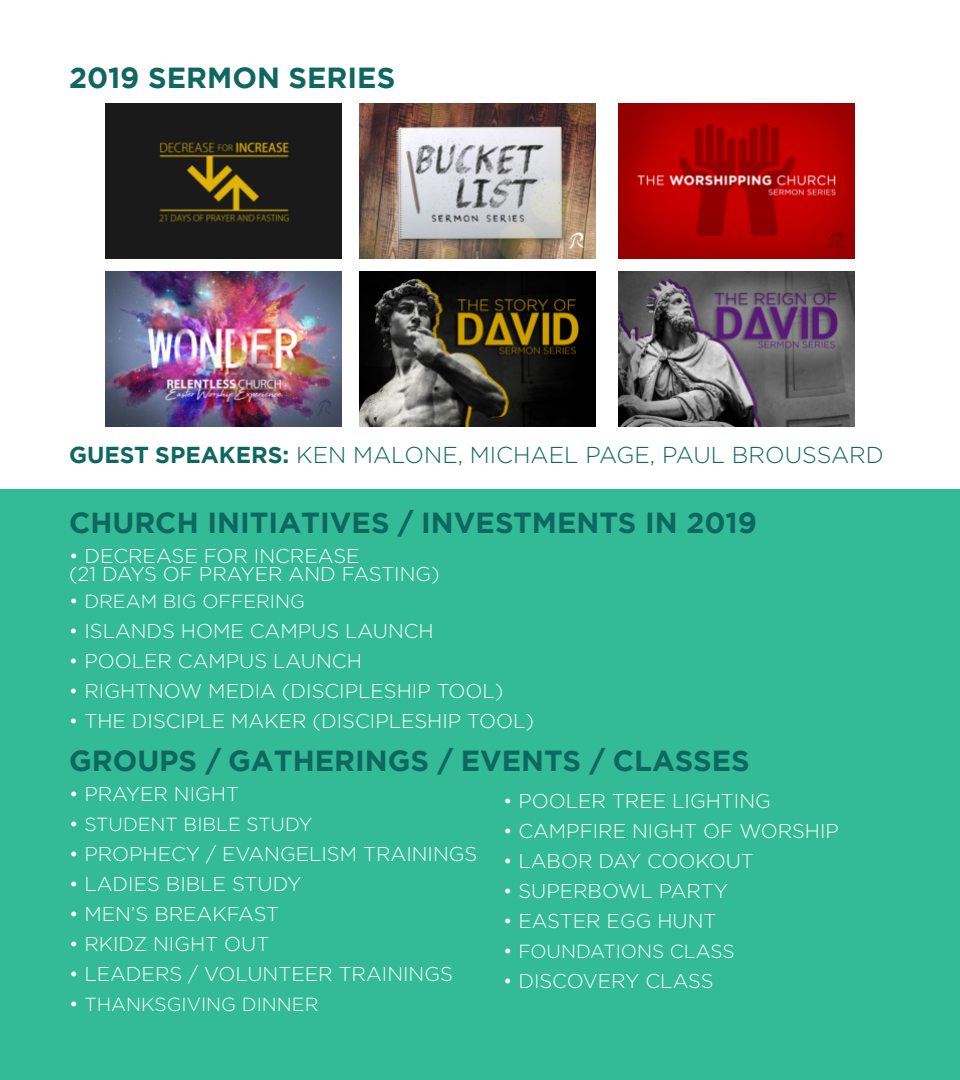
<style>
.page{position:relative;width:960px;height:1080px;background:#fff}
.page>*{position:absolute;margin:0;border:0;box-sizing:border-box;transform-origin:0 0}
.t1{font:700 29px "Gotham";color:#0e6860}
.t2{font:300 23px "Gotham";color:#0e6860}
.t3{font:300 20px/18px "Gotham";color:#fff}
.t4{font:300 19px "Gotham";color:#fff}
.s1{font-weight:700}
.s2{font-size:20px}
</style>
<div class="page">
<div style="left:0;top:489px;width:960px;height:591px;background:#33bb97"></div>
<img style="left:105px;top:104px;width:237px;height:155px">
<img style="left:359px;top:104px;width:237px;height:155px">
<img style="left:618px;top:104px;width:237px;height:155px">
<img style="left:105px;top:272px;width:237px;height:155px">
<img style="left:359px;top:272px;width:237px;height:155px">
<img style="left:618px;top:272px;width:237px;height:155px">
<h1 class="t1" style="left:69px;top:65px;width:328px">2019 SERMON SERIES</h1>
<p class="t2" style="left:69px;top:445px;width:816px"><span class="s1">GUEST SPEAKERS:</span> KEN MALONE, MICHAEL PAGE, PAUL BROUSSARD</p>
<h1 class="t1" style="left:69px;top:510px;width:689px">CHURCH INITIATIVES / INVESTMENTS IN 2019</h1>
<p class="t3" style="left:69px;top:548px;width:372px">• DECREASE FOR INCREASE<br>(21 DAYS OF PRAYER AND FASTING)</p>
<p class="t4" style="left:69px;top:593px;width:238px"><span class="s2">•</span> DREAM BIG OFFERING</p>
<p class="t3" style="left:69px;top:623px;width:366px">• ISLANDS HOME CAMPUS LAUNCH</p>
<p class="t3" style="left:69px;top:653px;width:294px">• POOLER CAMPUS LAUNCH</p>
<p class="t3" style="left:69px;top:683px;width:436px">• RIGHTNOW MEDIA (DISCIPLESHIP TOOL)</p>
<p class="t3" style="left:69px;top:713px;width:467px">• THE DISCIPLE MAKER (DISCIPLESHIP TOOL)</p>
<h1 class="t1" style="left:69px;top:748px;width:682px">GROUPS / GATHERINGS / EVENTS / CLASSES</h1>
<p class="t3" style="left:69px;top:786px;width:172px">• PRAYER NIGHT</p>
<p class="t4" style="left:69px;top:816px;width:245px"><span class="s2">•</span> STUDENT BIBLE STUDY</p>
<p class="t3" style="left:69px;top:846px;width:410px">• PROPHECY / EVANGELISM TRAININGS</p>
<p class="t3" style="left:69px;top:876px;width:234px">• LADIES BIBLE STUDY</p>
<p class="t3" style="left:69px;top:906px;width:212px">• MEN’S BREAKFAST</p>
<p class="t3" style="left:69px;top:936px;width:202px">• RKIDZ NIGHT OUT</p>
<p class="t3" style="left:69px;top:966px;width:385px">• LEADERS / VOLUNTEER TRAININGS</p>
<p class="t4" style="left:69px;top:996px;width:251px"><span class="s2">•</span> THANKSGIVING DINNER</p>
<p class="t3" style="left:503px;top:793px;width:269px">• POOLER TREE LIGHTING</p>
<p class="t3" style="left:503px;top:823px;width:338px">• CAMPFIRE NIGHT OF WORSHIP</p>
<p class="t3" style="left:503px;top:853px;width:252px">• LABOR DAY COOKOUT</p>
<p class="t3" style="left:503px;top:883px;width:227px">• SUPERBOWL PARTY</p>
<p class="t3" style="left:503px;top:913px;width:215px">• EASTER EGG HUNT</p>
<p class="t4" style="left:503px;top:943px;width:233px"><span class="s2">•</span> FOUNDATIONS CLASS</p>
<p class="t3" style="left:503px;top:973px;width:212px">• DISCOVERY CLASS</p>
</div>
